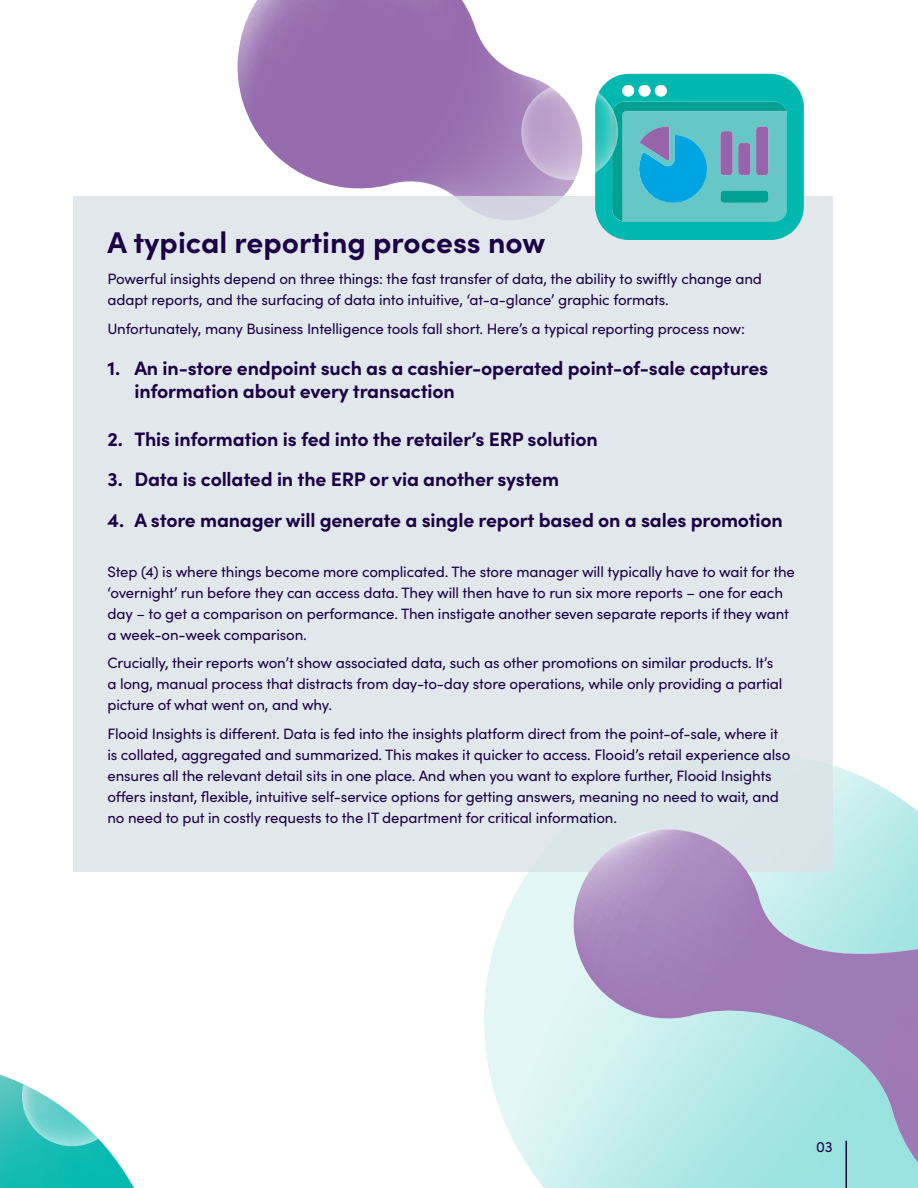
<style>
.page{position:relative;width:918px;height:1188px;background:#fff}
.page>*{position:absolute;margin:0;border:0;box-sizing:border-box;transform-origin:0 0}
.BODY{font:700 30px "Sofia Pro";color:#1b0247}
.t1{font:700 19.5px/23.4px "Sofia Pro";letter-spacing:-.01em;color:#1b0247}
.Contacts{font:15px/21px "Sofia Pro";letter-spacing:-.01em;color:#1b0247}
</style>
<div class="page">
<svg style="left:237px;top:0;width:284px;height:196px"></svg>
<svg style="left:483px;top:765px;width:435px;height:423px"></svg>
<div style="left:73px;top:196px;width:760px;height:675px;background:#e1e7eb"></div>
<svg style="left:0;top:871px;width:134px;height:317px"></svg>
<svg style="left:574px;top:829px;width:344px;height:359px;background:#b0c2d6"></svg>
<svg style="left:521px;top:74px;width:283px;height:166px;background:#64bcc6"></svg>
<hr style="left:846px;top:1141px;width:1px;height:47px;background:#1b0247">
<p class="BODY" style="left:107px;top:219px;width:439px">A typical reporting process now</p>
<p class="Contacts" style="left:107px;top:267px;width:656px">Powerful insights depend on three things: the fast transfer of data, the ability to swiftly change and adapt reports, and the surfacing of data into intuitive, ‘at-a-glance’ graphic formats.</p>
<p class="Contacts" style="left:107px;top:318px;width:639px">Unfortunately, many Business Intelligence tools fall short. Here’s a typical reporting process now:</p>
<p class="t1" style="left:134px;top:355px;width:635px;text-indent:-27px">1. An in-store endpoint such as a cashier-operated point-of-sale captures information about every transaction</p>
<p class="t1" style="left:107px;top:425px;width:492px">2. This information is fed into the retailer’s ERP solution</p>
<p class="t1" style="left:107px;top:466px;width:453px">3. Data is collated in the ERP or via another system</p>
<p class="t1" style="left:107px;top:506px;width:677px">4. A store manager will generate a single report based on a sales promotion</p>
<p class="Contacts" style="left:107px;top:561px;width:689px">Step (4) is where things become more complicated. The store manager will typically have to wait for the ‘overnight’ run before they can access data. They will then have to run six more reports – one for each day – to get a comparison on performance. Then instigate another seven separate reports if they want a week-on-week comparison.</p>
<p class="Contacts" style="left:107px;top:652px;width:676px">Crucially, their reports won’t show associated data, such as other promotions on similar products. It’s a long, manual process that distracts from day-to-day store operations, while only providing a partial picture of what went on, and why.</p>
<p class="Contacts" style="left:107px;top:723px;width:684px">Flooid Insights is different. Data is fed into the insights platform direct from the point-of-sale, where it is collated, aggregated and summarized. This makes it quicker to access. Flooid’s retail experience also ensures all the relevant detail sits in one place. And when you want to explore further, Flooid Insights offers instant, flexible, intuitive self-service options for getting answers, meaning no need to wait, and no need to put in costly requests to the IT department for critical information.</p>
<p class="Contacts" style="left:816px;top:1135px;width:18px">03</p>
</div>
